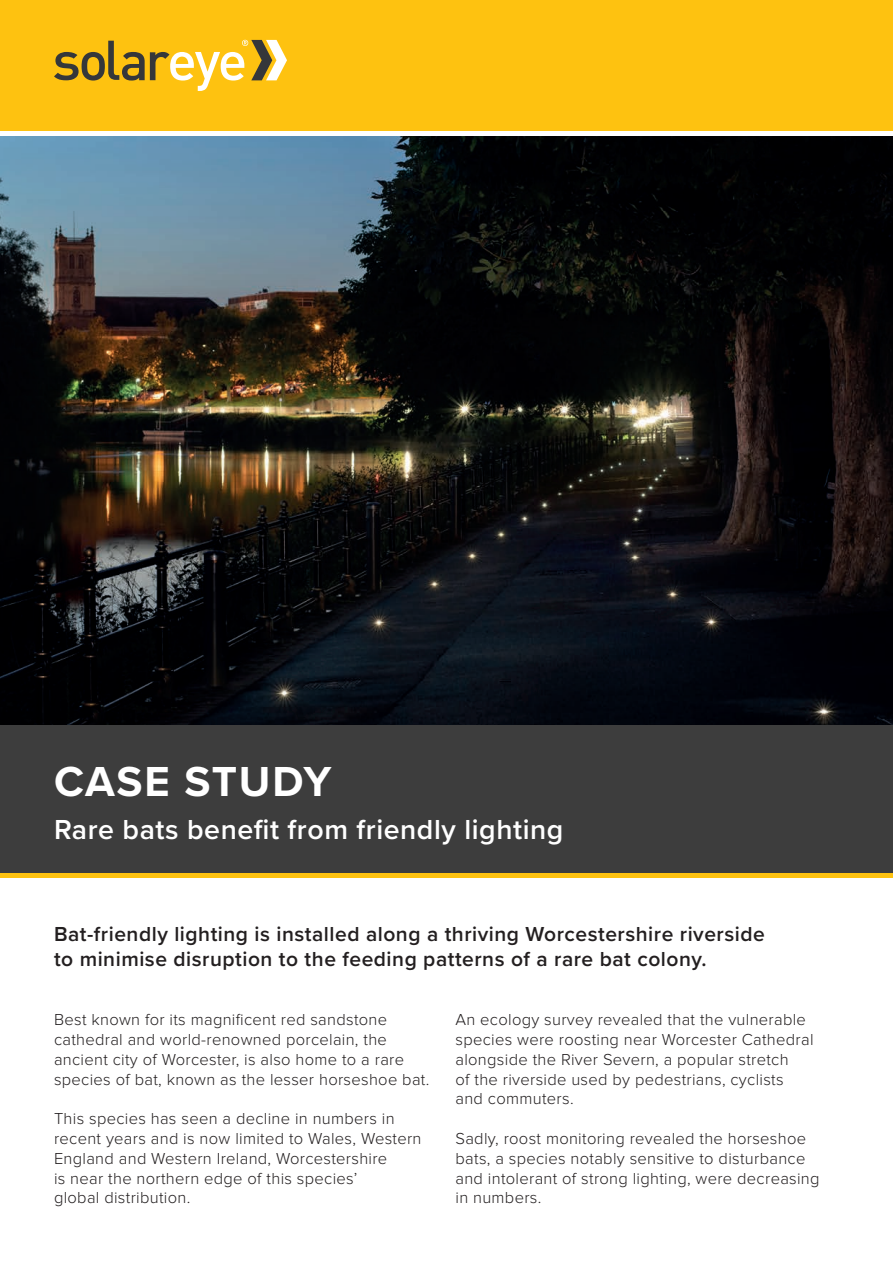
<style>
.page{position:relative;width:893px;height:1263px;background:#fff}
.page>*{position:absolute;margin:0;border:0;box-sizing:border-box;transform-origin:0 0}
.t1{font:700 43.5px "Proxima Nova";letter-spacing:.035em;color:#fff}
.t2{font:600 28.5px "Proxima Nova";letter-spacing:.02em;color:#fff}
.t3{font:600 21px/25.2px "Proxima Nova";letter-spacing:.025em;color:#231f20}
.t4{font:300 16.5px/19.8px "Proxima Nova";letter-spacing:.02em;color:#231f20}
</style>
<div class="page">
<img style="left:0;top:137px;width:893px;height:588px">
<svg style="left:0;top:872px;width:893px;height:6px;background:#ddab17"></svg>
<div style="left:0;top:725px;width:893px;height:147px;background:#3d3d3d"></div>
<div style="left:0;top:0;width:893px;height:131px;background:#fec210"></div>
<svg style="left:54px;top:40px;width:233px;height:51px"></svg>
<p class="t1" style="left:54px;top:749px;width:279px">CASE STUDY</p>
<p class="t2" style="left:54px;top:808px;width:511px">Rare bats benefit from friendly lighting</p>
<p class="t3" style="left:54px;top:920px;width:712px">Bat-friendly lighting is installed along a thriving Worcestershire riverside to minimise disruption to the feeding patterns of a rare bat colony.</p>
<p class="t4" style="left:54px;top:1010px;width:377px">Best known for its magnificent red sandstone cathedral and world-renowned porcelain, the ancient city of Worcester, is also home to a rare species of bat, known as the lesser horseshoe bat.</p>
<p class="t4" style="left:54px;top:1109px;width:369px">This species has seen a decline in numbers in recent years and is now limited to Wales, Western<br>England and Western Ireland, Worcestershire</p>
<p class="t4" style="left:54px;top:1169px;width:305px">is near the northern edge of this species’</p>
<p class="t4" style="left:54px;top:1189px;width:138px">global distribution.</p>
<p class="t4" style="left:455px;top:1010px;width:360px">An ecology survey revealed that the vulnerable species were roosting near Worcester Cathedral alongside the River Severn, a popular stretch</p>
<p class="t4" style="left:455px;top:1070px;width:330px">of the riverside used by pedestrians, cyclists</p>
<p class="t4" style="left:455px;top:1090px;width:120px">and commuters.</p>
<p class="t4" style="left:455px;top:1129px;width:352px">Sadly, roost monitoring revealed the horseshoe bats, a species notably sensitive to disturbance</p>
<p class="t4" style="left:455px;top:1169px;width:366px">and intolerant of strong lighting, were decreasing</p>
<p class="t4" style="left:455px;top:1189px;width:87px">in numbers.</p>
</div>
